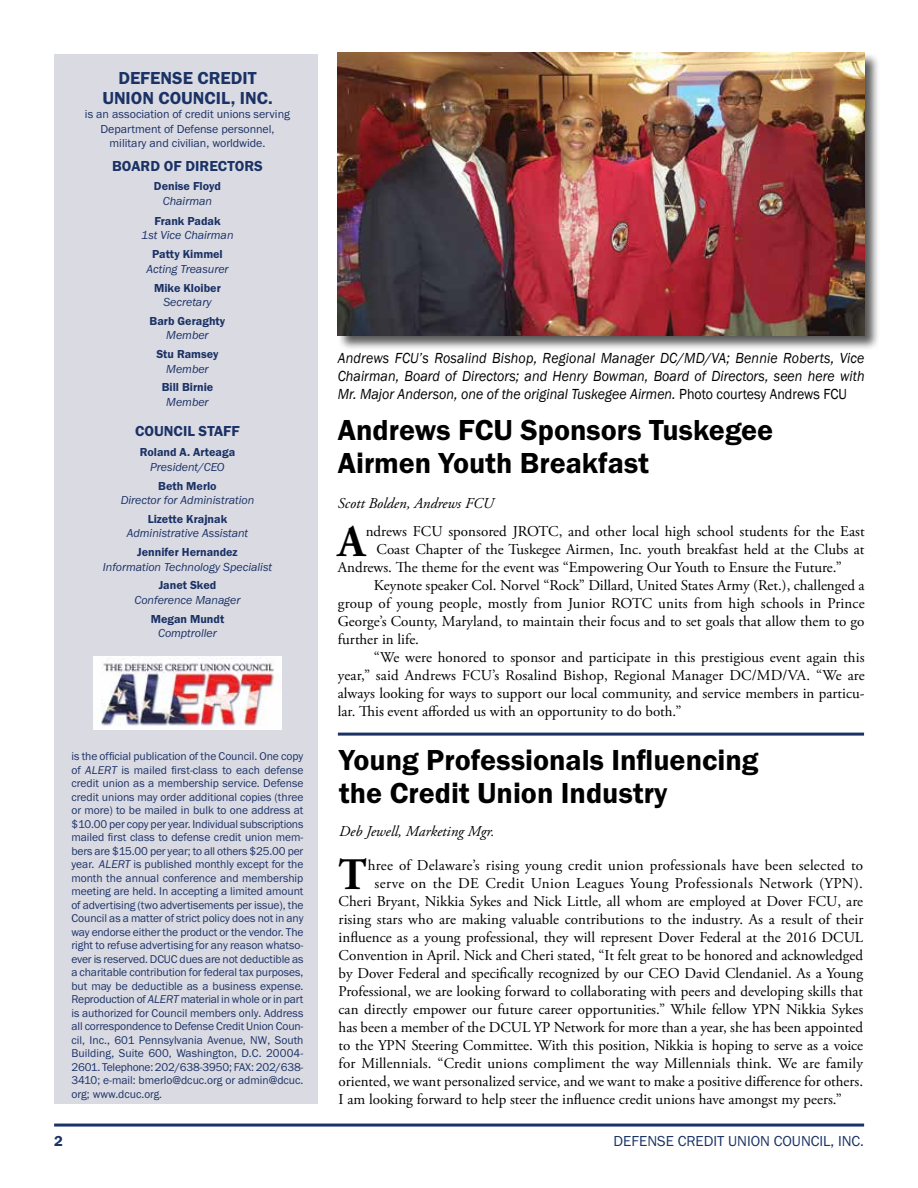
<style>
.page{position:relative;width:918px;height:1188px;background:#fff}
.page>*{position:absolute;margin:0;border:0;box-sizing:border-box;transform-origin:0 0}
.t1{font:700 45px "Adobe Garamond Pro";color:#000}
.t2{font:600 30px/33px "Franklin Gothic FS";color:#000}
.t3{font:600 18px/20.2px "Franklin Gothic FS";color:#1b3265;text-align:center}
.t4{font:15px "Adobe Garamond Pro";color:#000}
.t5{font:italic 15px/18px "Franklin Gothic";color:#000;text-align:justify;scale:.93 1}
.t6{font:15px "Adobe Garamond Pro";letter-spacing:.025em;color:#000}
.t7{font:italic 15px "Adobe Garamond Pro";color:#000}
.t8{font:15px "Franklin Gothic FS";color:#1b3265}
.t9{font:600 15px "Franklin Gothic FS";color:#1b3265}
.t10{font:italic 12px "Franklin Gothic FS";letter-spacing:-.005em;color:#1b3265}
.t11{font:600 12px "Franklin Gothic FS";color:#1b3265}
.t12{font:12px/14.4px "Franklin Gothic FS";color:#1b3265;text-align:center}
.t13{font:11.7px/13.5px "Franklin Gothic FS";letter-spacing:-.005em;color:#1b3265;text-align:justify}
.s1{font-style:italic}
.s2{font-style:normal}
</style>
<div class="page">
<div style="left:337px;top:52px;width:543px;height:299px;background:#000;opacity:.65"></div>
<img style="left:338px;top:53px;width:527px;height:282px">
<div style="left:54px;top:54px;width:263px;height:1050px;background:#dadae3"></div>
<hr style="left:54px;top:1124px;width:810px;height:3px;background:#1b3265">
<img style="left:93px;top:657px;width:189px;height:72px">
<hr style="left:338px;top:733px;width:526px;height:3px;background:#1b3265">
<p class="t3" style="left:102px;top:68px;width:172px">DEFENSE CREDIT<br>UNION COUNCIL, INC.</p>
<p class="t12" style="left:85px;top:107px;width:206px">is an association of credit unions serving<br>Department of Defense personnel, military and civilian, worldwide.</p>
<p class="t9" style="left:112px;top:158px;width:152px">BOARD OF DIRECTORS</p>
<p class="t11" style="left:154px;top:179px;width:69px">Denise Floyd</p>
<p class="t10" style="left:163px;top:194px;width:51px">Chairman</p>
<p class="t11" style="left:154px;top:214px;width:68px">Frank Padak</p>
<p class="t10" style="left:141px;top:229px;width:94px">1st Vice Chairman</p>
<p class="t11" style="left:152px;top:248px;width:72px">Patty Kimmel</p>
<p class="t10" style="left:146px;top:262px;width:84px">Acting Treasurer</p>
<p class="t11" style="left:154px;top:281px;width:68px">Mike Kloiber</p>
<p class="t10" style="left:163px;top:295px;width:50px">Secretary</p>
<p class="t11" style="left:150px;top:314px;width:77px">Barb Geraghty</p>
<p class="t10" style="left:166px;top:329px;width:44px">Member</p>
<p class="t11" style="left:156px;top:347px;width:64px">Stu Ramsey</p>
<p class="t10" style="left:166px;top:362px;width:44px">Member</p>
<p class="t11" style="left:162px;top:381px;width:53px">Bill Birnie</p>
<p class="t10" style="left:166px;top:395px;width:44px">Member</p>
<p class="t9" style="left:135px;top:422px;width:106px">COUNCIL STAFF</p>
<p class="t11" style="left:140px;top:446px;width:97px">Roland A. Arteaga</p>
<p class="t10" style="left:150px;top:460px;width:76px">President/CEO</p>
<p class="t11" style="left:158px;top:479px;width:60px">Beth Merlo</p>
<p class="t10" style="left:121px;top:493px;width:135px">Director for Administration</p>
<p class="t11" style="left:148px;top:512px;width:81px">Lizette Krajnak</p>
<p class="t10" style="left:127px;top:527px;width:123px">Administrative Assistant</p>
<p class="t11" style="left:137px;top:545px;width:102px">Jennifer Hernandez</p>
<p class="t10" style="left:103px;top:560px;width:171px">Information Technology Specialist</p>
<p class="t11" style="left:159px;top:579px;width:59px">Janet Sked</p>
<p class="t10" style="left:135px;top:593px;width:107px">Conference Manager</p>
<p class="t11" style="left:151px;top:612px;width:75px">Megan Mundt</p>
<p class="t10" style="left:158px;top:626px;width:60px">Comptroller</p>
<p class="t13" style="left:71px;top:750px;width:234px">is the official publication of the Council. One copy of <span class="s1">ALERT</span> is mailed first-class to each defense credit union as a membership service. Defense credit unions may order additional copies (three or more) to be mailed in bulk to one address at $10.00 per copy per year. Individual subscriptions mailed first class to defense credit union mem&shy;bers are $15.00 per year; to all others $25.00 per year. <span class="s1">ALERT</span> is published monthly except for the month the annual conference and membership meeting are held. In accepting a limited amount of advertising (two advertisements per issue), the Council as a matter of strict policy does not in any way endorse either the product or the vendor. The right to refuse advertising for any reason whatso&shy;ever is reserved. DCUC dues are not deductible as a charitable contribution for federal tax purposes, but may be deductible as a business expense.<br>Reproduction of <span class="s1">ALERT</span> material in whole or in part is authorized for Council members only. Address all correspondence to Defense Credit Union Coun&shy;cil, Inc., 601 Pennsylvania Avenue, NW, South Building, Suite 600, Washington, D.C. 20004- 2601. Telephone: 202/638-3950; FAX: 202/638- 3410; e-mail: bmerlo@dcuc.org or admin@dcuc. org; www.dcuc.org.</p>
<p class="t5" style="left:338px;top:349px;width:568px">Andrews FCU’s Rosalind Bishop, Regional Manager DC/MD/VA; Bennie Roberts, Vice Chairman, Board of Directors; and Henry Bowman, Board of Directors, seen here with Mr. Major Anderson, one of the original Tuskegee Airmen. <span class="s2">Photo courtesy Andrews FCU</span></p>
<h2 class="t2" style="left:338px;top:414px;width:437px">Andrews FCU Sponsors Tuskegee<br>Airmen Youth Breakfast</h2>
<p class="t7" style="left:338px;top:494px;width:157px">Scott Bolden, Andrews FCU</p>
<h1 class="t1" style="left:338px;top:515px;width:29px">A</h1>
<p class="t4" style="left:366px;top:523px;width:500px">ndrews FCU sponsored JROTC, and other local high school students for the East</p>
<p class="t4" style="left:377px;top:541px;width:490px">Coast Chapter of the Tuskegee Airmen, Inc. youth breakfast held at the Clubs at</p>
<p class="t4" style="left:338px;top:559px;width:505px">Andrews. The theme for the event was “Empowering Our Youth to Ensure the Future.”</p>
<p class="t4" style="left:374px;top:577px;width:492px">Keynote speaker Col. Norvel “Rock” Dillard, United States Army (Ret.), challenged a</p>
<p class="t4" style="left:338px;top:595px;width:528px">group of young people, mostly from Junior ROTC units from high schools in Prince</p>
<p class="t4" style="left:338px;top:613px;width:528px">George’s County, Maryland, to maintain their focus and to set goals that allow them to go</p>
<p class="t4" style="left:338px;top:631px;width:83px">further in life.</p>
<p class="t4" style="left:374px;top:649px;width:492px">“We were honored to sponsor and participate in this prestigious event again this</p>
<p class="t4" style="left:338px;top:667px;width:528px">year,” said Andrews FCU’s Rosalind Bishop, Regional Manager DC/MD/VA. “We are</p>
<p class="t4" style="left:338px;top:685px;width:528px">always looking for ways to support our local community, and service members in particu-</p>
<p class="t4" style="left:338px;top:703px;width:345px">lar. This event afforded us with an opportunity to do both.”</p>
<h2 class="t2" style="left:339px;top:744px;width:421px">Young Professionals Influencing the Credit Union Industry</h2>
<p class="t7" style="left:339px;top:822px;width:157px">Deb Jewell, Marketing Mgr.</p>
<h1 class="t1" style="left:339px;top:849px;width:30px">T</h1>
<p class="t4" style="left:368px;top:856px;width:497px">hree of Delaware’s rising young credit union professionals have been selected to</p>
<p class="t6" style="left:375px;top:874px;width:490px">serve on the DE Credit Union Leagues Young Professionals Network (YPN).</p>
<p class="t4" style="left:339px;top:892px;width:526px">Cheri Bryant, Nikkia Sykes and Nick Little, all whom are employed at Dover FCU, are</p>
<p class="t4" style="left:339px;top:910px;width:526px">rising stars who are making valuable contributions to the industry. As a result of their</p>
<p class="t4" style="left:339px;top:928px;width:526px">influence as a young professional, they will represent Dover Federal at the 2016 DCUL</p>
<p class="t4" style="left:339px;top:946px;width:526px">Convention in April. Nick and Cheri stated, “It felt great to be honored and acknowledged</p>
<p class="t4" style="left:339px;top:964px;width:526px">by Dover Federal and specifically recognized by our CEO David Clendaniel. As a Young</p>
<p class="t4" style="left:339px;top:982px;width:526px">Professional, we are looking forward to collaborating with peers and developing skills that</p>
<p class="t4" style="left:339px;top:1000px;width:526px">can directly empower our future career opportunities.” While fellow YPN Nikkia Sykes</p>
<p class="t4" style="left:339px;top:1018px;width:526px">has been a member of the DCUL YP Network for more than a year, she has been appointed</p>
<p class="t4" style="left:339px;top:1036px;width:526px">to the YPN Steering Committee. With this position, Nikkia is hoping to serve as a voice</p>
<p class="t4" style="left:339px;top:1054px;width:526px">for Millennials. “Credit unions compliment the way Millennials think. We are family</p>
<p class="t4" style="left:339px;top:1072px;width:526px">oriented, we want personalized service, and we want to make a positive difference for others.</p>
<p class="t4" style="left:339px;top:1090px;width:505px">I am looking forward to help steer the influence credit unions have amongst my peers.”</p>
<p class="t9" style="left:54px;top:1132px;width:10px">2</p>
<p class="t8" style="left:614px;top:1132px;width:252px">DEFENSE CREDIT UNION COUNCIL, INC.</p>
</div>
